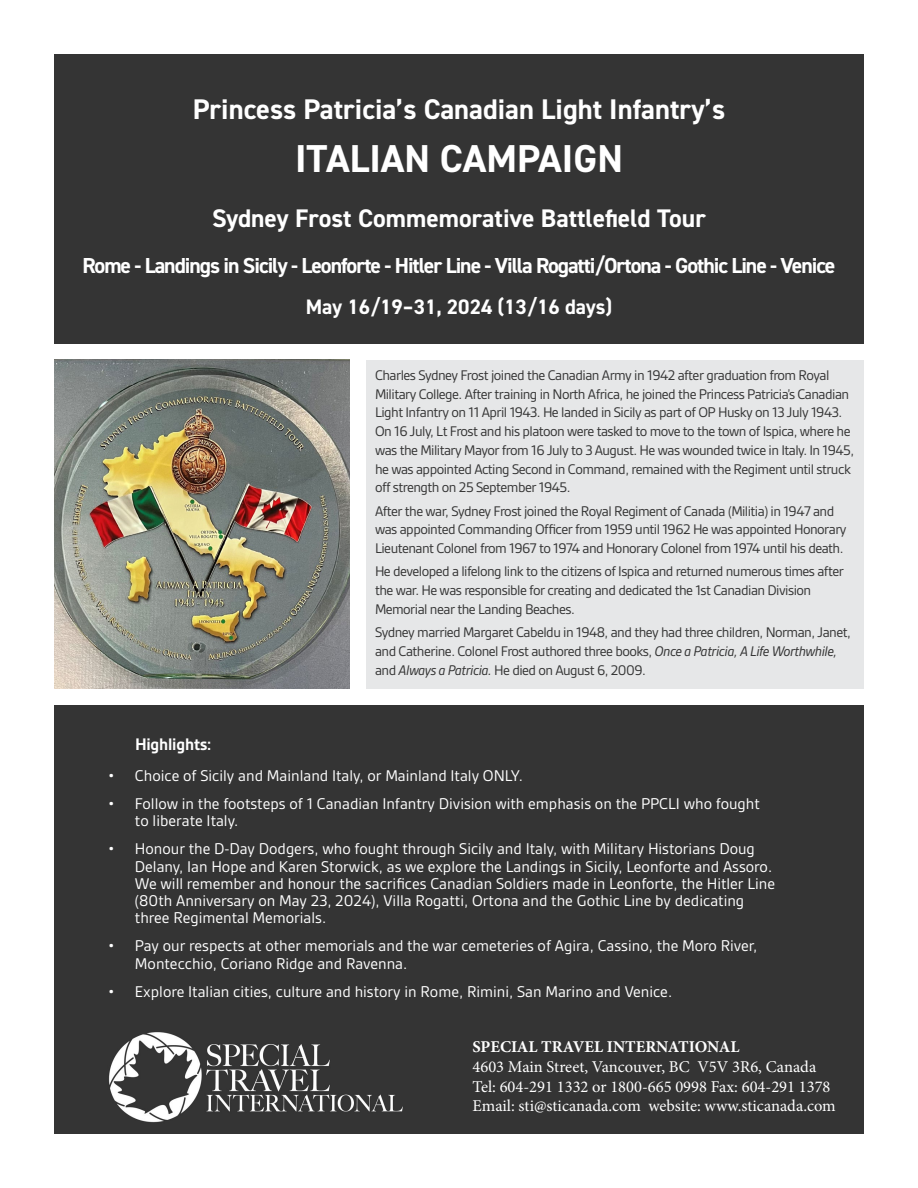
<style>
.page{position:relative;width:918px;height:1188px;background:#fff}
.page>*{position:absolute;margin:0;border:0;box-sizing:border-box;transform-origin:0 0}
.t1{font:700 39px "DIN2014";color:#fff}
.t2{font:700 28.5px "DIN2014";color:#fff}
.t3{font:700 25.5px "DIN2014";color:#fff}
.t4{font:700 21.75px "DIN2014";letter-spacing:-.05em;color:#fff}
.t5{font:700 21px "DIN2014";color:#fff}
.t6{font:700 18px "Gesta";letter-spacing:-.01em;color:#fff}
.t7{font:16.65px/17.2px "Gesta";color:#fff}
.t8{font:16.5px/19.8px "Minion Pro";color:#fff}
.t9{font:700 16.5px "Minion Pro";color:#fff}
.t10{font:15px/18.8px "Gesta";letter-spacing:-.035em;color:#343434}
.s1{font-style:italic}
</style>
<div class="page">
<div style="left:54px;top:54px;width:810px;height:289px;background:#343434"></div>
<img style="left:54px;top:360px;width:296px;height:328px">
<div style="left:54px;top:705px;width:810px;height:429px;background:#343434"></div>
<img style="left:109px;top:1032px;width:294px;height:91px">
<div style="left:366px;top:360px;width:498px;height:328px;background:#e6e7e8"></div>
<h2 class="t2" style="left:193px;top:90px;width:534px">Princess Patricia’s Canadian Light Infantry’s</h2>
<h1 class="t1" style="left:295px;top:133px;width:329px">ITALIAN CAMPAIGN</h1>
<h3 class="t3" style="left:212px;top:201px;width:495px">Sydney Frost Commemorative Battlefield Tour</h3>
<h3 class="t4" style="left:83px;top:251px;width:755px">Rome - Landings in Sicily - Leonforte - Hitler Line - Villa Rogatti/Ortona - Gothic Line - Venice</h3>
<h3 class="t5" style="left:306px;top:293px;width:308px">May 16/19–31, 2024 (13/16 days)</h3>
<p class="t10" style="left:375px;top:365px;width:481px">Charles Sydney Frost joined the Canadian Army in 1942 after graduation from Royal Military College. After training in North Africa, he joined the Princess Patricia’s Canadian Light Infantry on 11 April 1943. He landed in Sicily as part of OP Husky on 13 July 1943.<br>On 16 July, Lt Frost and his platoon were tasked to move to the town of Ispica, where he was the Military Mayor from 16 July to 3 August. He was wounded twice in Italy. In 1945, he was appointed Acting Second in Command, remained with the Regiment until struck off strength on 25 September 1945.</p>
<p class="t10" style="left:375px;top:501px;width:473px">After the war, Sydney Frost joined the Royal Regiment of Canada (Militia) in 1947 and was appointed Commanding Officer from 1959 until 1962 He was appointed Honorary<br>Lieutenant Colonel from 1967 to 1974 and Honorary Colonel from 1974 until his death.</p>
<p class="t10" style="left:375px;top:562px;width:470px">He developed a lifelong link to the citizens of Ispica and returned numerous times after the war. He was responsible for creating and dedicated the 1st Canadian Division<br>Memorial near the Landing Beaches.</p>
<p class="t10" style="left:375px;top:623px;width:477px">Sydney married Margaret Cabeldu in 1948, and they had three children, Norman, Janet, and Catherine. Colonel Frost authored three books, <span class="s1">Once a Patricia, A Life Worthwhile, </span>and <span class="s1">Always a Patricia.</span> He died on August 6, 2009.</p>
<p class="t6" style="left:135px;top:734px;width:78px">Highlights:</p>
<p class="t7" style="left:108px;top:767px;width:417px">• Choice of Sicily and Mainland Italy, or Mainland Italy ONLY.</p>
<p class="t7" style="left:135px;top:795px;width:626px;text-indent:-27px">• Follow in the footsteps of 1 Canadian Infantry Division with emphasis on the PPCLI who fought to liberate Italy.</p>
<p class="t7" style="left:135px;top:840px;width:642px;text-indent:-27px">• Honour the D-Day Dodgers, who fought through Sicily and Italy, with Military Historians Doug Delany, Ian Hope and Karen Storwick, as we explore the Landings in Sicily, Leonforte and Assoro.<br>We will remember and honour the sacrifices Canadian Soldiers made in Leonforte, the Hitler Line (80th Anniversary on May 23, 2024), Villa Rogatti, Ortona and the Gothic Line by dedicating three Regimental Memorials.</p>
<p class="t7" style="left:135px;top:937px;width:624px;text-indent:-27px">• Pay our respects at other memorials and the war cemeteries of Agira, Cassino, the Moro River,<br>Montecchio, Coriano Ridge and Ravenna.</p>
<p class="t7" style="left:108px;top:983px;width:566px">• Explore Italian cities, culture and history in Rome, Rimini, San Marino and Venice.</p>
<p class="t9" style="left:472px;top:1035px;width:268px">SPECIAL TRAVEL INTERNATIONAL</p>
<p class="t8" style="left:472px;top:1057px;width:365px">4603 Main Street, Vancouver, BC V5V 3R6, Canada<br>Tel: 604-291 1332 or 1800-665 0998 Fax: 604-291 1378<br>Email: sti@sticanada.com website: www.sticanada.com</p>
</div>
